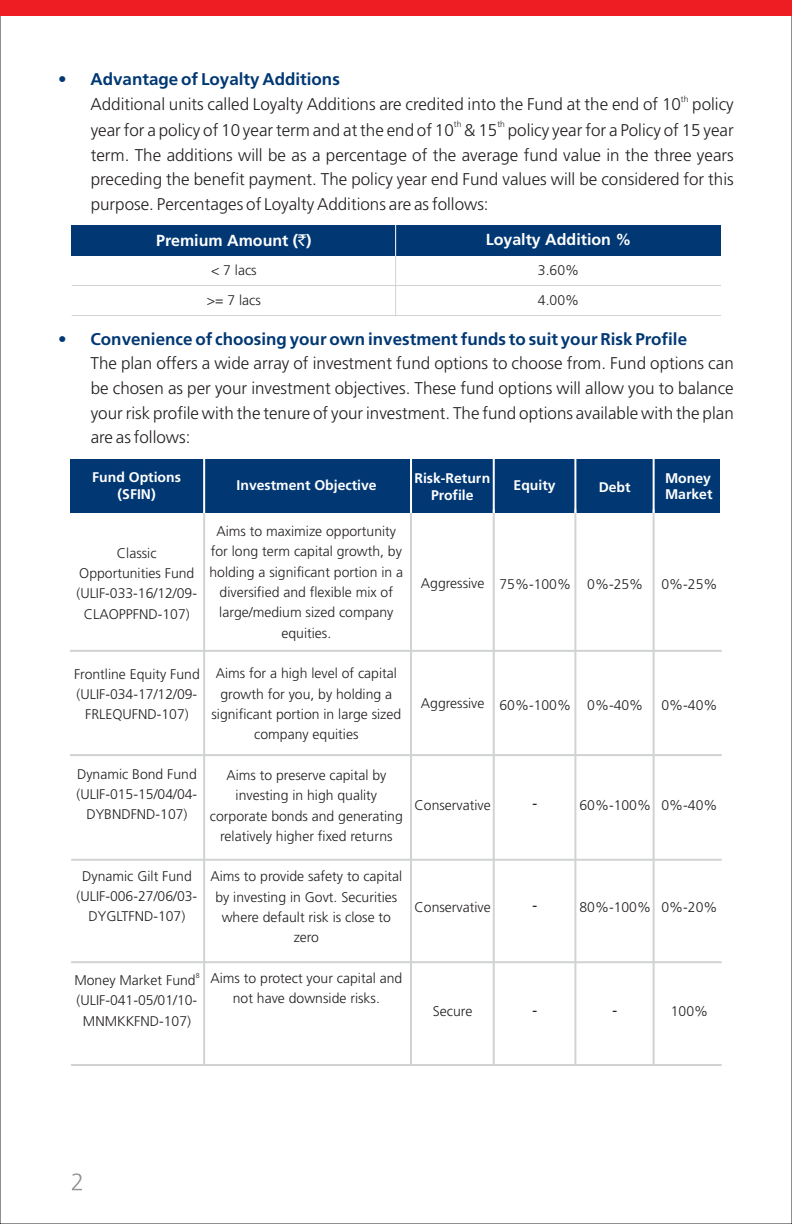
<style>
.page{position:relative;width:792px;height:1224px;background:#fff}
.page>*{position:absolute;margin:0;border:0;box-sizing:border-box;transform-origin:0 0}
.t1{font:300 17px/24.6px "Frutiger";color:#231f20;text-align:justify}
.t2{font:700 17px "Frutiger";color:#013874}
.t3{font:700 16px "Frutiger";color:#fff}
.t4{font:300 14px/20.4px "Frutiger";color:#231f20;text-align:center}
.t5{font:700 14px/16.6px "Frutiger";color:#fff;text-align:center}
.t6{font:14px "Arial";color:#231f20}
.t7{font:300 8.4px "Frutiger";color:#231f20}
.t8{font:300 7px "Frutiger";color:#231f20}
.s1{font-weight:300}
.s2{font-family:"Rupee Foradian";font-weight:400}
.s3{color:#013874}
.s4{font-weight:700;color:#013874}
</style>
<div class="page">
<svg style="left:72px;top:1173px;width:10px;height:17px"></svg>
<div style="left:71px;top:226px;width:649px;height:30px;background:#013874"></div>
<hr style="left:395px;top:256px;width:1px;height:60px;background:#d1d2d4">
<hr style="left:395px;top:206px;width:1px;height:50px;background:#fff">
<hr style="left:72px;top:285px;width:649px;height:1px;background:#d1d2d4">
<hr style="left:72px;top:315px;width:649px;height:1px;background:#d1d2d4">
<div style="left:70px;top:460px;width:649px;height:53px;background:#013874"></div>
<hr style="left:493px;top:509px;width:2px;height:556px;background:#d1d2d4">
<hr style="left:203px;top:513px;width:2px;height:552px;background:#d1d2d4">
<hr style="left:410px;top:509px;width:2px;height:556px;background:#d1d2d4">
<hr style="left:410px;top:459px;width:2px;height:54px;background:#fff">
<hr style="left:493px;top:459px;width:2px;height:54px;background:#fff">
<hr style="left:203px;top:459px;width:2px;height:54px;background:#fff">
<hr style="left:71px;top:961px;width:651px;height:2px;background:#d1d2d4">
<hr style="left:71px;top:1064px;width:651px;height:2px;background:#d1d2d4">
<hr style="left:70px;top:650px;width:652px;height:2px;background:#d1d2d4">
<hr style="left:71px;top:859px;width:651px;height:2px;background:#d1d2d4">
<hr style="left:70px;top:754px;width:652px;height:2px;background:#d1d2d4">
<hr style="left:574px;top:509px;width:2px;height:556px;background:#d1d2d4">
<hr style="left:653px;top:509px;width:2px;height:556px;background:#d1d2d4">
<div style="left:0;top:0;width:792px;height:15px;background:#ee1d23"></div>
<hr style="left:653px;top:459px;width:2px;height:54px;background:#fff">
<hr style="left:574px;top:459px;width:2px;height:54px;background:#fff">
<p class="t2" style="left:58px;top:72px;width:283px"><span class="s1">•</span> Advantage of Loyalty Additions</p>
<p class="t7" style="left:681px;top:96px;width:9px">th</p>
<p class="t1" style="left:91px;top:94px;width:645px">Additional units called Loyalty Additions are credited into the Fund at the end of 10 policy</p>
<p class="t7" style="left:454px;top:121px;width:9px">th</p>
<p class="t7" style="left:497px;top:121px;width:9px">th</p>
<p class="t1" style="left:91px;top:119px;width:645px">year for a policy of 10 year term and at the end of 10 &amp; 15 policy year for a Policy of 15 year term. The additions will be as a percentage of the average fund value in the three years preceding the benefit payment. The policy year end Fund values will be considered for this purpose. Percentages of Loyalty Additions are as follows:</p>
<p class="t3" style="left:156px;top:234px;width:157px">Premium Amount (<span class="s2">`</span>)</p>
<p class="t3" style="left:486px;top:233px;width:147px">Loyalty Addition %</p>
<p class="t4" style="left:207px;top:256px;width:56px;line-height:30.4px;text-align:left">&lt; 7 lacs &gt;= 7 lacs</p>
<p class="t4" style="left:538px;top:256px;width:43px;line-height:30.4px;text-align:left">3.60%<br>4.00%</p>
<p class="t1" style="left:91px;top:328px;width:645px;text-align:left;text-indent:-32px"><span class="s3">•</span> <span class="s4">Convenience of choosing your own investment funds to suit your Risk Profile<br></span>The plan offers a wide array of investment fund options to choose from. Fund options can be chosen as per your investment objectives. These fund options will allow you to balance your risk profile with the tenure of your investment. The fund options available with the plan are as follows:</p>
<p class="t5" style="left:92px;top:471px;width:90px">Fund Options (SFIN)</p>
<p class="t5" style="left:237px;top:478px;width:142px">Investment Objective</p>
<p class="t5" style="left:415px;top:471px;width:77px">Risk-Return<br>Profile</p>
<p class="t5" style="left:514px;top:478px;width:44px">Equity</p>
<p class="t5" style="left:665px;top:471px;width:49px;text-align:left">Money<br>Market</p>
<p class="t5" style="left:599px;top:480px;width:33px">Debt</p>
<p class="t4" style="left:77px;top:544px;width:122px">Classic<br>Opportunities Fund (ULIF-033-16/12/09-<br>CLAOPPFND-107)</p>
<p class="t4" style="left:74px;top:665px;width:127px">Frontline Equity Fund (ULIF-034-17/12/09-<br>FRLEQUFND-107)</p>
<p class="t4" style="left:77px;top:765px;width:122px">Dynamic Bond Fund (ULIF-015-15/04/04-<br>DYBNDFND-107)</p>
<p class="t4" style="left:77px;top:867px;width:122px">Dynamic Gilt Fund (ULIF-006-27/06/03-<br>DYGLTFND-107)</p>
<p class="t8" style="left:196px;top:973px;width:5px">8</p>
<p class="t4" style="left:74px;top:971px;width:124px">Money Market Fund (ULIF-041-05/01/10-<br>MNMKKFND-107)</p>
<p class="t4" style="left:210px;top:522px;width:195px">Aims to maximize opportunity for long term capital growth, by holding a significant portion in a diversified and flexible mix of large/medium sized company equities.</p>
<p class="t4" style="left:211px;top:665px;width:191px">Aims for a high level of capital growth for you, by holding a significant portion in large sized company equities</p>
<p class="t4" style="left:210px;top:766px;width:194px">Aims to preserve capital by investing in high quality corporate bonds and generating relatively higher fixed returns</p>
<p class="t4" style="left:210px;top:868px;width:193px">Aims to provide safety to capital by investing in Govt. Securities where default risk is close to zero</p>
<p class="t4" style="left:210px;top:969px;width:193px">Aims to protect your capital and not have downside risks.</p>
<p class="t4" style="left:421px;top:574px;width:65px">Aggressive</p>
<p class="t4" style="left:500px;top:575px;width:73px">75%-100%</p>
<p class="t4" style="left:661px;top:575px;width:58px">0%-25%</p>
<p class="t4" style="left:587px;top:575px;width:58px">0%-25%</p>
<p class="t4" style="left:421px;top:695px;width:65px">Aggressive</p>
<p class="t4" style="left:661px;top:696px;width:58px">0%-40%</p>
<p class="t4" style="left:500px;top:696px;width:73px">60%-100%</p>
<p class="t4" style="left:587px;top:696px;width:58px">0%-40%</p>
<p class="t4" style="left:415px;top:796px;width:78px">Conservative</p>
<p class="t4" style="left:661px;top:796px;width:58px">0%-40%</p>
<p class="t4" style="left:579px;top:796px;width:73px">60%-100%</p>
<p class="t6" style="left:532px;top:798px;width:6px">-</p>
<p class="t4" style="left:415px;top:898px;width:78px">Conservative</p>
<p class="t4" style="left:433px;top:1002px;width:41px">Secure</p>
<p class="t6" style="left:532px;top:900px;width:6px">-</p>
<p class="t4" style="left:661px;top:898px;width:58px">0%-20%</p>
<p class="t4" style="left:579px;top:898px;width:73px">80%-100%</p>
<p class="t6" style="left:532px;top:1005px;width:6px">-</p>
<p class="t6" style="left:612px;top:1005px;width:6px">-</p>
<p class="t4" style="left:671px;top:1002px;width:39px">100%</p>
</div>
